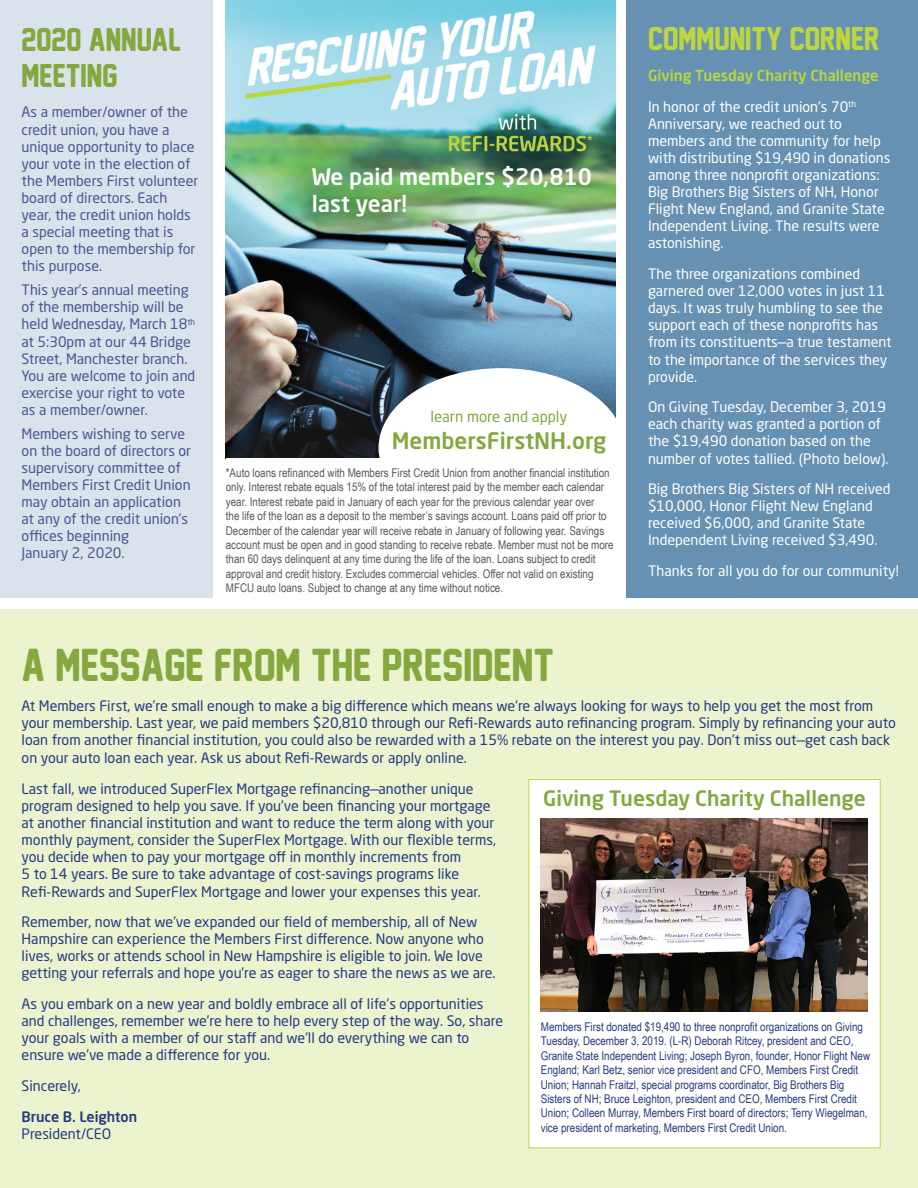
<style>
.page{position:relative;width:918px;height:1188px;background:#fff}
.page>*{position:absolute;margin:0;border:0;box-sizing:border-box;transform-origin:0 0}
.t1{font:42px "New Athletic M54";color:#84a83e}
.t2{font:30px/36px "New Athletic M54";color:#84a83e}
.t3{font:30px "New Athletic M54";color:#bdd63f}
.t4{font:500 22.5px/27px "Neo Sans Std";color:#fff}
.t5{font:500 22.5px "Neo Sans Std";color:#84a83e}
.t6{font:500 21px "Neo Sans Std";color:#84a83e}
.t7{font:500 15px "Neo Sans Std";color:#bdd63f}
.t8{font:15px "Neo Sans Std";color:#84a83e}
.t9{font:14.25px/17.1px "Neo Sans Std";color:#253a80}
.t10{font:14.25px/17.1px "Neo Sans Std";color:#fff}
.t11{font:14.25px/17.1px "Neo Sans Std";color:#4b5691}
.t12{font:500 14.25px "Neo Sans Std";color:#253a80}
.t13{font:12px/14.4px "Arial Narrow";color:#57585a}
.t14{font:12px/14.4px "Arial Narrow";color:#253a80}
</style>
<div class="page">
<div style="left:0;top:0;width:212px;height:598px;background:#dae2ec"></div>
<div style="left:626px;top:0;width:292px;height:597px;background:#6691b2"></div>
<div style="left:0;top:610px;width:918px;height:578px;background:#ebf3cf"></div>
<div style="left:528px;top:779px;width:353px;height:369px;background:#fff;border:1px solid #bdd63f"></div>
<img style="left:541px;top:818px;width:327px;height:194px">
<img style="left:226px;top:0;width:389px;height:458px">
<div style="left:379px;top:368px;width:246px;height:160px;background:#fff;border-radius:50%"></div>
<p class="t2" style="left:22px;top:23px;width:161px">2020 ANNUAL<br>MEETING</p>
<p class="t11" style="left:22px;top:104px;width:178px">As a member/owner of the credit union, you have a unique opportunity to place your vote in the election of the Members First volunteer board of directors. Each year, the credit union holds a special meeting that is open to the membership for this purpose.</p>
<p class="t11" style="left:22px;top:281px;width:175px">This year’s annual meeting of the membership will be held Wednesday, March 18<sup>th </sup>at 5:30pm at our 44 Bridge<br>Street, Manchester branch.<br>You are welcome to join and exercise your right to vote as a member/owner.</p>
<p class="t11" style="left:22px;top:425px;width:171px">Members wishing to serve on the board of directors or supervisory committee of<br>Members First Credit Union may obtain an application at any of the credit union’s offices beginning</p>
<p class="t11" style="left:22px;top:545px;width:105px">January 2, 2020.</p>
<p class="t4" style="left:312px;top:163px;width:282px">We paid members $20,810 last year!</p>
<p class="t8" style="left:430px;top:407px;width:139px">learn more and apply</p>
<p class="t5" style="left:392px;top:426px;width:216px">MembersFirstNH.org</p>
<p class="t13" style="left:226px;top:465px;width:389px">*Auto loans refinanced with Members First Credit Union from another financial institution only. Interest rebate equals 15% of the total interest paid by the member each calendar year. Interest rebate paid in January of each year for the previous calendar year over<br>the life of the loan as a deposit to the member’s savings account. Loans paid off prior to December of the calendar year will receive rebate in January of following year. Savings account must be open and in good standing to receive rebate. Member must not be more than 60 days delinquent at any time during the life of the loan. Loans subject to credit approval and credit history. Excludes commercial vehicles. Offer not valid on existing MFCU auto loans. Subject to change at any time without notice.</p>
<p class="t3" style="left:648px;top:22px;width:233px">COMMUNITY CORNER</p>
<p class="t7" style="left:648px;top:66px;width:232px">Giving Tuesday Charity Challenge</p>
<p class="t10" style="left:648px;top:98px;width:244px">In honor of the credit union’s 70<sup>th </sup>Anniversary, we reached out to members and the community for help with distributing $19,490 in donations among three nonprofit organizations:<br>Big Brothers Big Sisters of NH, Honor Flight New England, and Granite State Independent Living. The results were astonishing.</p>
<p class="t10" style="left:648px;top:265px;width:245px">The three organizations combined garnered over 12,000 votes in just 11 days. It was truly humbling to see the support each of these nonprofits has from its constituents—a true testament to the importance of the services they provide.</p>
<p class="t10" style="left:648px;top:398px;width:242px">On Giving Tuesday, December 3, 2019 each charity was granted a portion of the $19,490 donation based on the number of votes tallied. (Photo below).</p>
<p class="t10" style="left:648px;top:480px;width:244px">Big Brothers Big Sisters of NH received $10,000, Honor Flight New England received $6,000, and Granite State Independent Living received $3,490.</p>
<p class="t10" style="left:648px;top:562px;width:252px">Thanks for all you do for our community!</p>
<p class="t1" style="left:22px;top:642px;width:534px">A MESSAGE FROM THE PRESIDENT</p>
<p class="t9" style="left:22px;top:697px;width:876px">At Members First, we’re small enough to make a big difference which means we’re always looking for ways to help you get the most from your membership. Last year, we paid members $20,810 through our Refi-Rewards auto refinancing program. Simply by refinancing your auto loan from another financial institution, you could also be rewarded with a 15% rebate on the interest you pay. Don’t miss out—get cash back on your auto loan each year. Ask us about Refi-Rewards or apply online.</p>
<p class="t9" style="left:22px;top:780px;width:476px">Last fall, we introduced SuperFlex Mortgage refinancing—another unique program designed to help you save. If you’ve been financing your mortgage at another financial institution and want to reduce the term along with your monthly payment, consider the SuperFlex Mortgage. With our flexible terms, you decide when to pay your mortgage off in monthly increments from</p>
<p class="t9" style="left:22px;top:865px;width:439px">5 to 14 years. Be sure to take advantage of cost-savings programs like</p>
<p class="t9" style="left:22px;top:883px;width:461px">Refi-Rewards and SuperFlex Mortgage and lower your expenses this year.</p>
<p class="t9" style="left:22px;top:913px;width:475px">Remember, now that we’ve expanded our field of membership, all of New Hampshire can experience the Members First difference. Now anyone who lives, works or attends school in New Hampshire is eligible to join. We love getting your referrals and hope you’re as eager to share the news as we are.</p>
<p class="t9" style="left:22px;top:995px;width:483px">As you embark on a new year and boldly embrace all of life’s opportunities and challenges, remember we’re here to help every step of the way. So, share your goals with a member of our staff and we’ll do everything we can to ensure we’ve made a difference for you.</p>
<p class="t9" style="left:22px;top:1077px;width:61px">Sincerely,</p>
<p class="t12" style="left:22px;top:1107px;width:117px">Bruce B. Leighton</p>
<p class="t9" style="left:22px;top:1125px;width:91px">President/CEO</p>
<p class="t6" style="left:543px;top:785px;width:324px">Giving Tuesday Charity Challenge</p>
<p class="t14" style="left:541px;top:1019px;width:331px">Members First donated $19,490 to three nonprofit organizations on Giving Tuesday, December 3, 2019. (L-R) Deborah Ritcey, president and CEO, Granite State Independent Living; Joseph Byron, founder, Honor Flight New England; Karl Betz, senior vice president and CFO, Members First Credit Union; Hannah Fraitzl, special programs coordinator, Big Brothers Big Sisters of NH; Bruce Leighton, president and CEO, Members First Credit Union; Colleen Murray, Members First board of directors; Terry Wiegelman, vice president of marketing, Members First Credit Union.</p>
</div>
